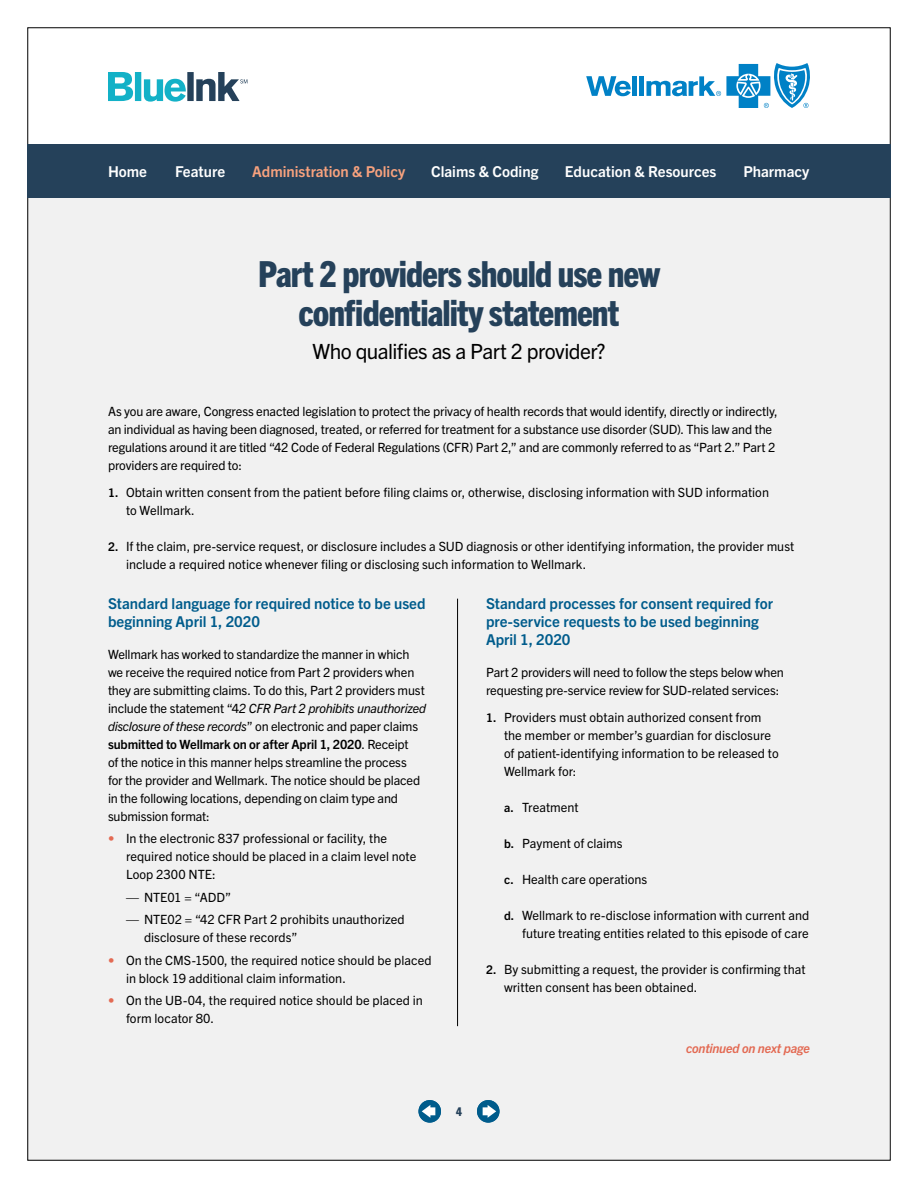
<style>
.page{position:relative;width:918px;height:1188px;background:#fff}
.page>*{position:absolute;margin:0;border:0;box-sizing:border-box;transform-origin:0 0}
.t1{font:800 condensed 36px/39px "Trade Gothic Next LT Pro";letter-spacing:-.025em;color:#25415a;text-align:center}
.t2{font:21px "Trade Gothic Next LT Pro";letter-spacing:-.03em;color:#000}
.t3{font:700 15px/18px "Trade Gothic Next LT Pro";color:#005c8c}
.t4{font:700 15px "Trade Gothic Next LT Pro";color:#fff}
.t5{font:700 15px "Trade Gothic Next LT Pro";color:#f8a27e}
.t6{font:12.75px/18px "Trade Gothic Next LT Pro";letter-spacing:-.005em;color:#000}
.t7{font:italic 700 12.75px "Trade Gothic Next LT Pro";letter-spacing:-.015em;color:#e36a53}
.t8{font:800 condensed 12px "Trade Gothic Next LT Pro";color:#25415a}
.s1{font-weight:700;font-size:12px}
.s2{font-style:italic}
.s3{font-weight:700}
.s4{font-weight:700;color:#e36a53}
</style>
<div class="page">
<div style="left:27px;top:198px;width:861px;height:963px;background:#f1f1f1"></div>
<svg style="left:108px;top:72px;width:139px;height:30px"></svg>
<div style="left:639px;top:76px;width:5px;height:20px;background:#0081c6"></div>
<div style="left:632px;top:76px;width:5px;height:20px;background:#0081c6"></div>
<svg style="left:586px;top:76px;width:45px;height:20px"></svg>
<svg style="left:646px;top:63px;width:164px;height:45px"></svg>
<div style="left:27px;top:144px;width:864px;height:54px;background:#25415a"></div>
<div style="left:419px;top:1100px;width:22px;height:23px;background:#005c8c;border-radius:50%"></div>
<svg style="left:422px;top:1105px;width:13px;height:13px"></svg>
<div style="left:477px;top:1100px;width:23px;height:23px;background:#005c8c;border-radius:50%"></div>
<svg style="left:483px;top:1105px;width:13px;height:13px"></svg>
<hr style="left:457px;top:599px;width:1px;height:427px;background:#000">
<p class="t4" style="left:108px;top:161px;width:40px">Home</p>
<p class="t4" style="left:175px;top:161px;width:51px">Feature</p>
<p class="t5" style="left:252px;top:161px;width:155px">Administration &amp; Policy</p>
<p class="t4" style="left:431px;top:161px;width:109px">Claims &amp; Coding</p>
<p class="t4" style="left:565px;top:161px;width:153px">Education &amp; Resources</p>
<p class="t4" style="left:743px;top:161px;width:67px">Pharmacy</p>
<h1 class="t1" style="left:258px;top:252px;width:403px">Part 2 providers should use new confidentiality statement</h1>
<h2 class="t2" style="left:312px;top:337px;width:295px">Who qualifies as a Part 2 provider?</h2>
<p class="t6" style="left:108px;top:401px;width:671px">As you are aware, Congress enacted legislation to protect the privacy of health records that would identify, directly or indirectly, an individual as having been diagnosed, treated, or referred for treatment for a substance use disorder (SUD). This law and the regulations around it are titled “42 Code of Federal Regulations (CFR) Part 2,” and are commonly referred to as “Part 2.” Part 2 providers are required to:</p>
<p class="t6" style="left:126px;top:482px;width:645px;text-indent:-18px"><span class="s1">1.</span> Obtain written consent from the patient before filing claims or, otherwise, disclosing information with SUD information to Wellmark.</p>
<p class="t6" style="left:126px;top:536px;width:670px;text-indent:-18px"><span class="s1">2.</span> If the claim, pre-service request, or disclosure includes a SUD diagnosis or other identifying information, the provider must include a required notice whenever filing or disclosing such information to Wellmark.</p>
<p class="t3" style="left:108px;top:594px;width:319px">Standard language for required notice to be used beginning April 1, 2020</p>
<p class="t6" style="left:108px;top:644px;width:319px">Wellmark has worked to standardize the manner in which we receive the required notice from Part 2 providers when they are submitting claims. To do this, Part 2 providers must include the statement “4<span class="s2">2 CFR Part 2 prohibits unauthorized disclosure of these records</span>” on electronic and paper claims <span class="s3">submitted to Wellmark on or after April 1, 2020</span>. Receipt<br>of the notice in this manner helps streamline the process<br>for the provider and Wellmark. The notice should be placed in the following locations, depending on claim type and submission format:</p>
<p class="t6" style="left:126px;top:829px;width:292px;text-indent:-18px"><span class="s4">•</span> In the electronic 837 professional or facility, the required notice should be placed in a claim level note<br>Loop 2300 NTE:</p>
<p class="t6" style="left:126px;top:887px;width:107px">— NTE01 = “ADD”</p>
<p class="t6" style="left:144px;top:910px;width:262px;text-indent:-18px">— NTE02 = “42 CFR Part 2 prohibits unauthorized disclosure of these records”</p>
<p class="t6" style="left:126px;top:950px;width:307px;text-indent:-18px"><span class="s4">•</span> On the CMS-1500, the required notice should be placed in block 19 additional claim information.</p>
<p class="t6" style="left:126px;top:991px;width:298px;text-indent:-18px"><span class="s4">•</span> On the UB-04, the required notice should be placed in form locator 80.</p>
<p class="t3" style="left:486px;top:594px;width:289px">Standard processes for consent required for pre-service requests to be used beginning<br>April 1, 2020</p>
<p class="t6" style="left:486px;top:662px;width:299px">Part 2 providers will need to follow the steps below when requesting pre-service review for SUD-related services:</p>
<p class="t6" style="left:504px;top:707px;width:276px;text-indent:-18px"><span class="s1">1.</span> Providers must obtain authorized consent from the member or member’s guardian for disclosure of patient‑identifying information to be released to Wellmark for:</p>
<p class="t6" style="left:504px;top:797px;width:76px"><span class="s1">a.</span> Treatment</p>
<p class="t6" style="left:504px;top:833px;width:120px"><span class="s1">b.</span> Payment of claims</p>
<p class="t6" style="left:504px;top:869px;width:145px"><span class="s1">c.</span> Health care operations</p>
<p class="t6" style="left:504px;top:905px;width:307px;text-align:right"><span class="s1">d.</span> Wellmark to re-disclose information with current and future treating entities related to this episode of care</p>
<p class="t6" style="left:504px;top:959px;width:303px;text-indent:-18px"><span class="s1">2.</span> By submitting a request, the provider is confirming that written consent has been obtained.</p>
<p class="t8" style="left:456px;top:1104px;width:7px">4</p>
<p class="t7" style="left:686px;top:1040px;width:125px">continued on next page</p>
</div>
